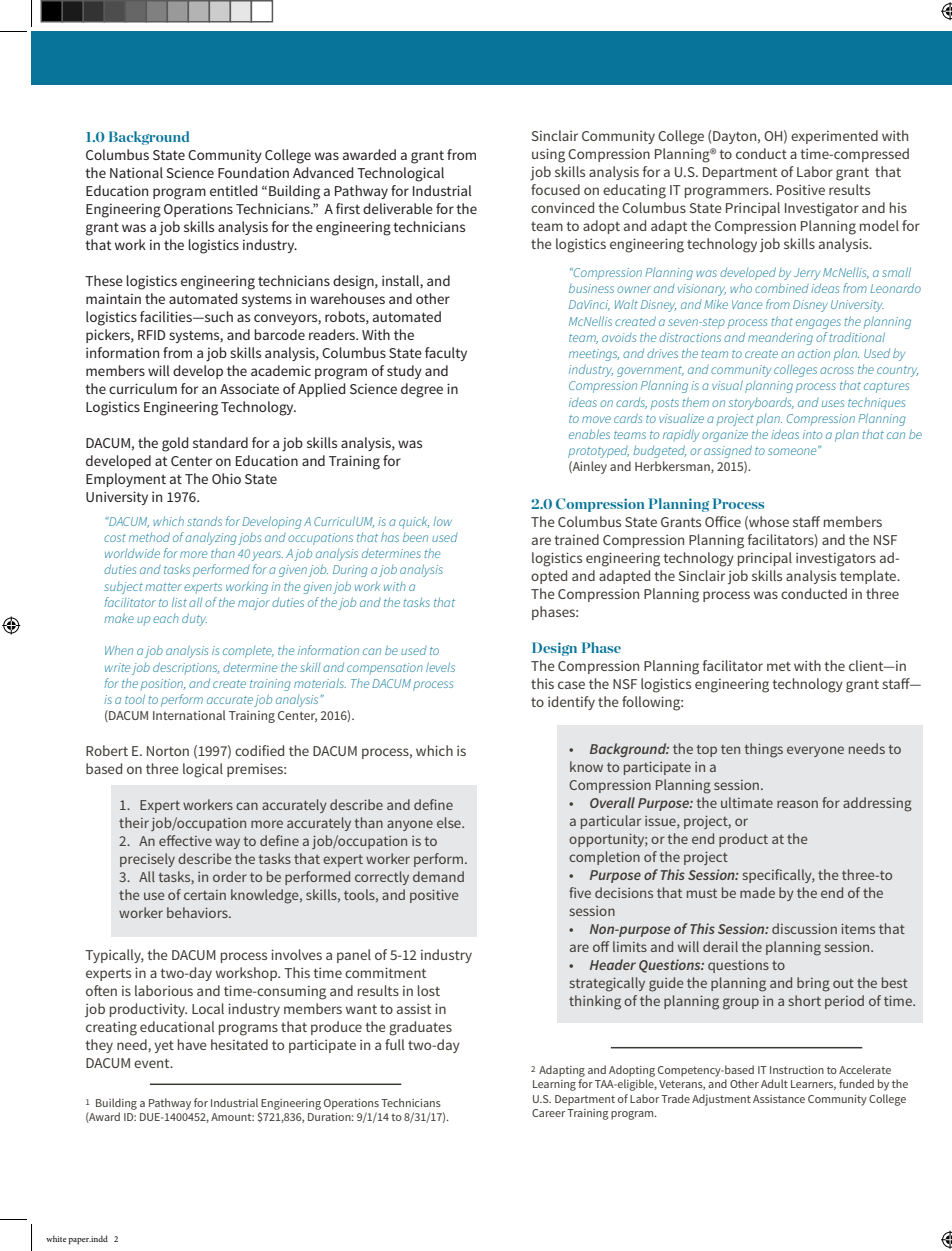
<style>
.page{position:relative;width:952px;height:1251px;background:#fff}
.page>*{position:absolute;margin:0;border:0;box-sizing:border-box;transform-origin:0 0}
.t1{font:15px/18px "Source Sans Pro";color:#3d3934}
.t2{font:15px/18px "Source Sans Pro";color:#231f20}
.t3{font:700 15px "Chronicle Display";color:#08749a}
.t4{font:italic 300 13.5px/16.2px "Source Sans Pro";color:#08749a}
.t5{font:13.5px "Source Sans Pro";color:#3d3934}
.t6{font:12px/14.4px "Source Sans Pro";color:#3d3934}
.t7{font:9px "Minion Pro";color:#000}
.t8{font:9px "Source Sans Pro";color:#3d3934}
.s1{font-weight:600;font-style:italic}
</style>
<div class="page">
<div style="left:111px;top:786px;width:366px;height:151px;background:#e6e7e9"></div>
<div style="left:557px;top:725px;width:365px;height:298px;background:#e6e7e9"></div>
<div style="left:32px;top:32px;width:919px;height:54px;background:#08749a"></div>
<hr style="left:610px;top:1047px;width:252px;height:1px;background:#3d3934">
<hr style="left:150px;top:1084px;width:251px;height:1px;background:#3d3934">
<svg style="left:0;top:0;width:32px;height:32px"></svg>
<svg style="left:0;top:1219px;width:32px;height:32px"></svg>
<svg style="left:940px;top:2px;width:12px;height:30px"></svg>
<svg style="left:941px;top:1230px;width:11px;height:19px"></svg>
<svg style="left:2px;top:616px;width:18px;height:18px"></svg>
<div style="left:41px;top:1px;width:21px;height:21px;background:#000"></div>
<div style="left:40px;top:0;width:23px;height:22px;border:2px solid #595959"></div>
<div style="left:62px;top:1px;width:21px;height:21px;background:#1a1a1a"></div>
<div style="left:62px;top:0;width:22px;height:22px;border:2px solid #595959"></div>
<div style="left:83px;top:1px;width:21px;height:21px;background:#333"></div>
<div style="left:82px;top:0;width:23px;height:22px;border:2px solid #595959"></div>
<div style="left:104px;top:1px;width:21px;height:21px;background:#4d4d4d"></div>
<div style="left:104px;top:0;width:22px;height:22px;border:2px solid #595959"></div>
<div style="left:125px;top:1px;width:21px;height:21px;background:#666"></div>
<div style="left:124px;top:0;width:23px;height:22px;border:2px solid #595959"></div>
<div style="left:146px;top:1px;width:21px;height:21px;background:#808080"></div>
<div style="left:146px;top:0;width:22px;height:22px;border:2px solid #595959"></div>
<div style="left:167px;top:1px;width:21px;height:21px;background:#999"></div>
<div style="left:166px;top:0;width:23px;height:22px;border:2px solid #595959"></div>
<div style="left:188px;top:1px;width:21px;height:21px;background:#b3b3b3"></div>
<div style="left:188px;top:0;width:22px;height:22px;border:2px solid #595959"></div>
<div style="left:209px;top:1px;width:21px;height:21px;background:#ccc"></div>
<div style="left:208px;top:0;width:23px;height:22px;border:2px solid #595959"></div>
<div style="left:230px;top:1px;width:21px;height:21px;background:#e6e6e6"></div>
<div style="left:230px;top:0;width:22px;height:22px;border:2px solid #595959"></div>
<div style="left:250px;top:0;width:23px;height:22px;border:2px solid #595959"></div>
<p class="t3" style="left:86px;top:125px;width:106px">1.0 Background</p>
<p class="t2" style="left:86px;top:146px;width:393px">Columbus State Community College was awarded a grant from the National Science Foundation Advanced Technological Education program entitled “Building a Pathway for Industrial Engineering Operations Technicians.” A first deliverable for the grant was a job skills analysis for the engineering technicians that work in the logistics industry.</p>
<p class="t2" style="left:86px;top:272px;width:383px">These logistics engineering technicians design, install, and maintain the automated systems in warehouses and other logistics facilities—such as conveyors, robots, automated pickers, RFID systems, and barcode readers. With the information from a job skills analysis, Columbus State faculty members will develop the academic program of study and the curriculum for an Associate of Applied Science degree in Logistics Engineering Technology.</p>
<p class="t2" style="left:86px;top:434px;width:339px">DACUM, the gold standard for a job skills analysis, was developed at Center on Education and Training for Employment at The Ohio State<br>University in 1976.</p>
<p class="t4" style="left:104px;top:513px;width:355px">“DACUM, which stands for Developing A CurriculUM, is a quick, low cost method of analyzing jobs and occupations that has been used worldwide for more than 40 years. A job analysis determines the duties and tasks performed for a given job. During a job analysis subject matter experts working in the given job work with a facilitator to list all of the major duties of the job and the tasks that make up each duty.</p>
<p class="t4" style="left:104px;top:643px;width:353px">When a job analysis is complete, the information can be used to write job descriptions, determine the skill and compensation levels for the position, and create training materials. The DACUM process is a tool to perform accurate job analysis”</p>
<p class="t5" style="left:104px;top:707px;width:252px">(DACUM International Training Center, 2016).</p>
<p class="t1" style="left:86px;top:742px;width:382px">Robert E. Norton (1997) codified the DACUM process, which is based on three logical premises:</p>
<p class="t1" style="left:119px;top:797px;width:347px">1. Expert workers can accurately describe and define their job/occupation more accurately than anyone else.</p>
<p class="t1" style="left:119px;top:833px;width:350px">2. An effective way to define a job/occupation is to precisely describe the tasks that expert worker perform.</p>
<p class="t1" style="left:119px;top:869px;width:347px">3. All tasks, in order to be performed correctly demand the use of certain knowledge, skills, tools, and positive worker behaviors.</p>
<p class="t1" style="left:86px;top:947px;width:388px">Typically, the DACUM process involves a panel of 5-12 industry experts in a two-day workshop. This time commitment<br>often is laborious and time-consuming and results in lost<br>job productivity. Local industry members want to assist in creating educational programs that produce the graduates they need, yet have hesitated to participate in a full two-day DACUM event.</p>
<p class="t6" style="left:86px;top:1096px;width:365px;text-align:center">Building a Pathway for Industrial Engineering Operations Technicians (Award ID: DUE-1400452, Amount: $721,836, Duration: 9/1/14 to 8/31/17).</p>
<p class="t8" style="left:86px;top:1096px;width:6px">1</p>
<p class="t7" style="left:46px;top:1233px;width:73px">white paper.indd 2</p>
<p class="t1" style="left:531px;top:128px;width:390px">Sinclair Community College (Dayton, OH) experimented with using Compression Planning® to conduct a time-compressed job skills analysis for a U.S. Department of Labor grant that focused on educating IT programmers. Positive results convinced the Columbus State Principal Investigator and his team to adopt and adapt the Compression Planning model for the logistics engineering technology job skills analysis.</p>
<p class="t4" style="left:568px;top:265px;width:355px">“Compression Planning was developed by Jerry McNellis, a small business owner and visionary, who combined ideas from Leonardo DaVinci, Walt Disney, and Mike Vance from Disney University.<br>McNellis created a seven-step process that engages the planning team, avoids the distractions and meandering of traditional meetings, and drives the team to create an action plan. Used by industry, government, and community colleges across the country, Compression Planning is a visual planning process that captures ideas on cards, posts them on storyboards, and uses techniques<br>to move cards to visualize a project plan. Compression Planning enables teams to rapidly organize the ideas into a plan that can be prototyped, budgeted, or assigned to someone”</p>
<p class="t5" style="left:568px;top:459px;width:184px">(Ainley and Herbkersman, 2015).</p>
<p class="t3" style="left:531px;top:492px;width:235px">2.0 Compression Planning Process</p>
<p class="t1" style="left:531px;top:514px;width:370px">The Columbus State Grants Office (whose staff members are trained Compression Planning facilitators) and the NSF logistics engineering technology principal investigators ad&shy;opted and adapted the Sinclair job skills analysis template.<br>The Compression Planning process was conducted in three phases:</p>
<p class="t3" style="left:531px;top:636px;width:92px">Design Phase</p>
<p class="t1" style="left:531px;top:658px;width:391px">The Compression Planning facilitator met with the client—in this case the NSF logistics engineering technology grant staff— to identify the following:</p>
<p class="t1" style="left:569px;top:740px;width:334px">• <span class="s1">Background:</span> the top ten things everyone needs to know to participate in a<br>Compression Planning session.</p>
<p class="t1" style="left:569px;top:794px;width:344px">• <span class="s1">Overall Purpose:</span> the ultimate reason for addressing a particular issue, project, or<br>opportunity; or the end product at the<br>completion of the project</p>
<p class="t1" style="left:569px;top:866px;width:325px">• <span class="s1">Purpose of This Session:</span> specifically, the three-to five decisions that must be made by the end of the session</p>
<p class="t1" style="left:569px;top:920px;width:337px">• <span class="s1">Non-purpose of This Session:</span> discussion items that are off limits and will derail the planning session.</p>
<p class="t1" style="left:569px;top:956px;width:348px">• <span class="s1">Header Questions:</span> questions to<br>strategically guide the planning and bring out the best thinking of the planning group in a short period of time.</p>
<p class="t6" style="left:532px;top:1063px;width:377px;text-indent:7px">Adapting and Adopting Competency-based IT Instruction to Accelerate Learning for TAA-eligible, Veterans, and Other Adult Learners, funded by the U.S. Department of Labor Trade Adjustment Assistance Community College Career Training program.</p>
<p class="t8" style="left:531px;top:1063px;width:6px">2</p>
</div>
